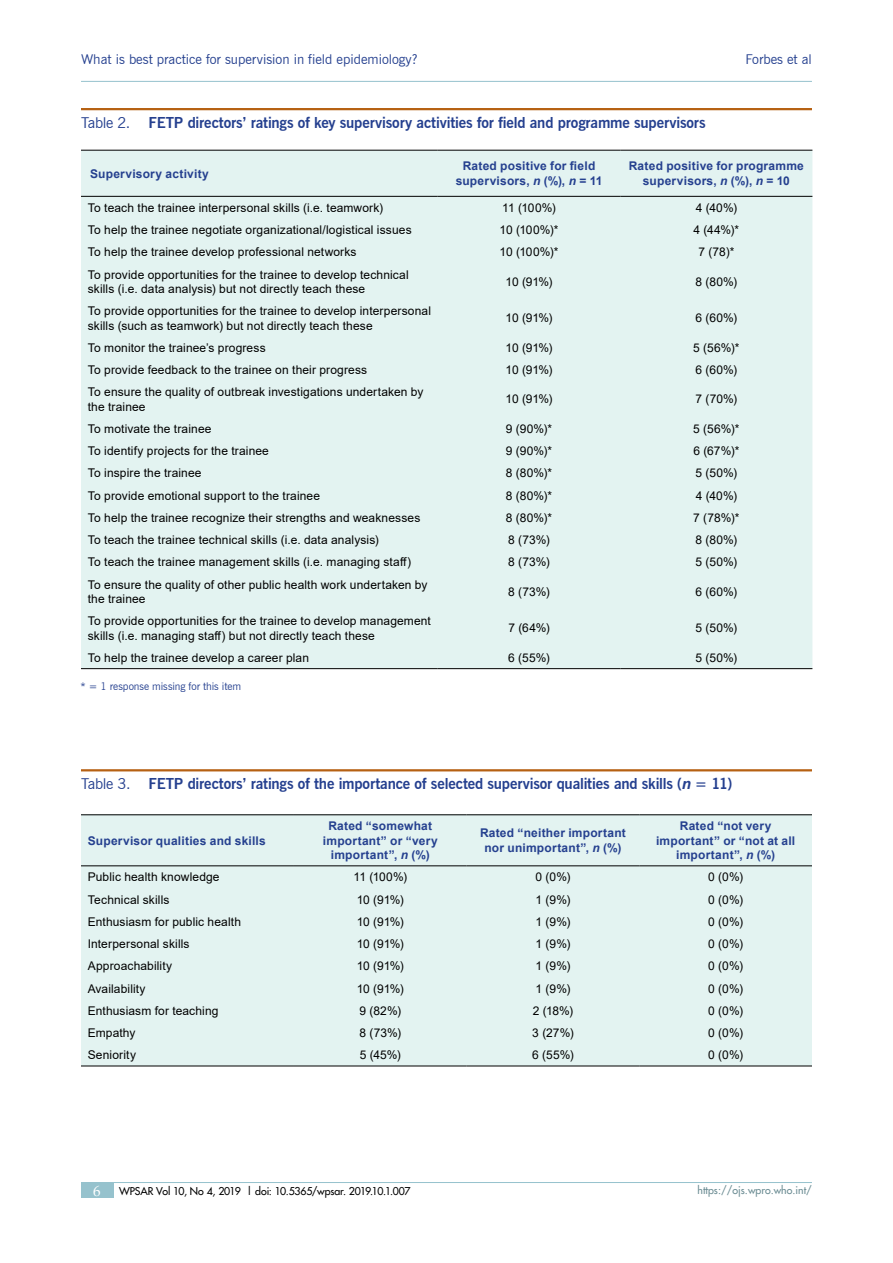
<style>
.page{position:relative;width:893px;height:1263px;background:#fff}
.page>*{position:absolute;margin:0;border:0;box-sizing:border-box;transform-origin:0 0}
.t1{font:700 15px "News Gothic BT";letter-spacing:-.01em;color:#25408f}
.t2{font:13.5px "News Gothic BT";color:#25408f}
.t3{font:12px/14.4px "Arial";letter-spacing:.01em;color:#000}
.t4{font:700 12px/14.4px "Arial";letter-spacing:.02em;color:#25408f;text-align:center}
.t5{font:10.5px "Futura LT";letter-spacing:-.015em;color:#000}
.t6{font:10.5px "News Gothic BT";letter-spacing:-.005em;color:#25408f}
.t7{font:10.5px "Futura LT";color:#6b8c93}
.s1{font-weight:400}
.s2{font-style:italic}
.s3{font-family:"Arial";font-style:italic}
.s4{font-family:"Palatino";font-size:15px;color:#fff}
</style>
<div class="page">
<hr style="left:81px;top:1182px;width:731px;height:1px;background:#96c2cd">
<div style="left:81px;top:1182px;width:32px;height:16px;background:#96c2cd"></div>
<hr style="left:81px;top:81px;width:731px;height:1px;background:#96c2cd">
<hr style="left:81px;top:108px;width:731px;height:2px;background:#b66113">
<div style="left:81px;top:151px;width:731px;height:517px;background:#e3f3f1"></div>
<hr style="left:81px;top:150px;width:357px;height:1px;background:#000">
<hr style="left:438px;top:150px;width:182px;height:1px;background:#000">
<hr style="left:620px;top:150px;width:192px;height:1px;background:#000">
<hr style="left:81px;top:196px;width:357px;height:1px;background:#000">
<hr style="left:438px;top:196px;width:182px;height:1px;background:#000">
<hr style="left:620px;top:196px;width:192px;height:1px;background:#000">
<hr style="left:81px;top:668px;width:357px;height:1px;background:#000">
<hr style="left:438px;top:668px;width:182px;height:1px;background:#000">
<hr style="left:620px;top:668px;width:192px;height:1px;background:#000">
<div style="left:81px;top:814px;width:731px;height:252px;background:#e3f3f1"></div>
<hr style="left:81px;top:814px;width:213px;height:1px;background:#000">
<hr style="left:294px;top:814px;width:173px;height:1px;background:#000">
<hr style="left:467px;top:814px;width:172px;height:1px;background:#000">
<hr style="left:639px;top:814px;width:173px;height:1px;background:#000">
<hr style="left:81px;top:865px;width:213px;height:1px;background:#000">
<hr style="left:294px;top:865px;width:173px;height:1px;background:#000">
<hr style="left:467px;top:865px;width:172px;height:1px;background:#000">
<hr style="left:639px;top:865px;width:173px;height:1px;background:#000">
<hr style="left:81px;top:1065px;width:213px;height:1px;background:#000">
<hr style="left:294px;top:1065px;width:173px;height:1px;background:#000">
<hr style="left:467px;top:1065px;width:172px;height:1px;background:#000">
<hr style="left:639px;top:1065px;width:173px;height:1px;background:#000">
<hr style="left:81px;top:769px;width:731px;height:2px;background:#b66113">
<p class="t2" style="left:81px;top:51px;width:338px">What is best practice for supervision in field epidemiology?</p>
<p class="t2" style="left:745px;top:51px;width:68px">Forbes et al</p>
<p class="t1" style="left:81px;top:114px;width:626px"><span class="s1">Table 2.</span> FETP directors’ ratings of key supervisory activities for field and programme supervisors</p>
<p class="t4" style="left:90px;top:166px;width:120px">Supervisory activity</p>
<p class="t4" style="left:456px;top:159px;width:148px">Rated positive for field supervisors, <span class="s2">n</span> (%), <span class="s2">n</span> = 11</p>
<p class="t4" style="left:629px;top:159px;width:177px">Rated positive for programme supervisors, <span class="s2">n</span> (%), <span class="s2">n</span> = 10</p>
<p class="t3" style="left:88px;top:200px;width:297px">To teach the trainee interpersonal skills (i.e. teamwork)</p>
<p class="t3" style="left:502px;top:200px;width:55px">11 (100%)</p>
<p class="t3" style="left:696px;top:200px;width:43px">4 (40%)</p>
<p class="t3" style="left:88px;top:223px;width:325px">To help the trainee negotiate organizational/logistical issues</p>
<p class="t3" style="left:500px;top:223px;width:60px">10 (100%)*</p>
<p class="t3" style="left:693px;top:223px;width:47px">4 (44%)*</p>
<p class="t3" style="left:88px;top:245px;width:270px">To help the trainee develop professional networks</p>
<p class="t3" style="left:500px;top:245px;width:60px">10 (100%)*</p>
<p class="t3" style="left:698px;top:245px;width:37px">7 (78)*</p>
<p class="t3" style="left:88px;top:267px;width:322px">To provide opportunities for the trainee to develop technical skills (i.e. data analysis) but not directly teach these</p>
<p class="t3" style="left:506px;top:274px;width:48px">10 (91%)</p>
<p class="t3" style="left:695px;top:274px;width:43px">8 (80%)</p>
<p class="t3" style="left:88px;top:304px;width:345px">To provide opportunities for the trainee to develop interpersonal skills (such as teamwork) but not directly teach these</p>
<p class="t3" style="left:506px;top:311px;width:48px">10 (91%)</p>
<p class="t3" style="left:695px;top:311px;width:43px">6 (60%)</p>
<p class="t3" style="left:88px;top:340px;width:179px">To monitor the trainee’s progress</p>
<p class="t3" style="left:506px;top:340px;width:48px">10 (91%)</p>
<p class="t3" style="left:693px;top:340px;width:48px">5 (56%)*</p>
<p class="t3" style="left:88px;top:363px;width:281px">To provide feedback to the trainee on their progress</p>
<p class="t3" style="left:506px;top:363px;width:48px">10 (91%)</p>
<p class="t3" style="left:695px;top:363px;width:43px">6 (60%)</p>
<p class="t3" style="left:88px;top:385px;width:337px">To ensure the quality of outbreak investigations undertaken by the trainee</p>
<p class="t3" style="left:506px;top:392px;width:48px">10 (91%)</p>
<p class="t3" style="left:696px;top:392px;width:43px">7 (70%)</p>
<p class="t3" style="left:88px;top:421px;width:125px">To motivate the trainee</p>
<p class="t3" style="left:506px;top:421px;width:48px">9 (90%)*</p>
<p class="t3" style="left:693px;top:421px;width:48px">5 (56%)*</p>
<p class="t3" style="left:88px;top:444px;width:183px">To identify projects for the trainee</p>
<p class="t3" style="left:506px;top:444px;width:48px">9 (90%)*</p>
<p class="t3" style="left:693px;top:444px;width:48px">6 (67%)*</p>
<p class="t3" style="left:88px;top:466px;width:115px">To inspire the trainee</p>
<p class="t3" style="left:506px;top:466px;width:48px">8 (80%)*</p>
<p class="t3" style="left:696px;top:466px;width:43px">5 (50%)</p>
<p class="t3" style="left:88px;top:488px;width:234px">To provide emotional support to the trainee</p>
<p class="t3" style="left:506px;top:488px;width:48px">8 (80%)*</p>
<p class="t3" style="left:696px;top:488px;width:43px">4 (40%)</p>
<p class="t3" style="left:88px;top:510px;width:334px">To help the trainee recognize their strengths and weaknesses</p>
<p class="t3" style="left:506px;top:510px;width:48px">8 (80%)*</p>
<p class="t3" style="left:693px;top:510px;width:48px">7 (78%)*</p>
<p class="t3" style="left:88px;top:533px;width:293px">To teach the trainee technical skills (i.e. data analysis)</p>
<p class="t3" style="left:508px;top:533px;width:43px">8 (73%)</p>
<p class="t3" style="left:695px;top:533px;width:43px">8 (80%)</p>
<p class="t3" style="left:88px;top:555px;width:325px">To teach the trainee management skills (i.e. managing staff)</p>
<p class="t3" style="left:508px;top:555px;width:43px">8 (73%)</p>
<p class="t3" style="left:696px;top:555px;width:43px">5 (50%)</p>
<p class="t3" style="left:88px;top:577px;width:341px">To ensure the quality of other public health work undertaken by the trainee</p>
<p class="t3" style="left:508px;top:584px;width:43px">8 (73%)</p>
<p class="t3" style="left:695px;top:584px;width:43px">6 (60%)</p>
<p class="t3" style="left:88px;top:614px;width:345px">To provide opportunities for the trainee to develop management skills (i.e. managing staff) but not directly teach these</p>
<p class="t3" style="left:508px;top:621px;width:43px">7 (64%)</p>
<p class="t3" style="left:696px;top:621px;width:43px">5 (50%)</p>
<p class="t3" style="left:88px;top:650px;width:223px">To help the trainee develop a career plan</p>
<p class="t3" style="left:508px;top:650px;width:43px">6 (55%)</p>
<p class="t3" style="left:696px;top:650px;width:43px">5 (50%)</p>
<p class="t6" style="left:81px;top:680px;width:162px">* = 1 response missing for this item</p>
<p class="t1" style="left:81px;top:775px;width:653px"><span class="s1">Table 3.</span> FETP directors’ ratings of the importance of selected supervisor qualities and skills (<span class="s3">n</span> = 11)</p>
<p class="t4" style="left:88px;top:833px;width:180px">Supervisor qualities and skills</p>
<p class="t4" style="left:323px;top:819px;width:116px">Rated “somewhat important” or “very important”, <span class="s2">n</span> (%)</p>
<p class="t4" style="left:480px;top:826px;width:147px">Rated “neither important nor unimportant”, <span class="s2">n</span> (%)</p>
<p class="t4" style="left:656px;top:819px;width:141px">Rated “not very important” or “not at all important”, <span class="s2">n</span> (%)</p>
<p class="t3" style="left:88px;top:870px;width:133px">Public health knowledge</p>
<p class="t3" style="left:354px;top:870px;width:55px">11 (100%)</p>
<p class="t3" style="left:536px;top:870px;width:36px">0 (0%)</p>
<p class="t3" style="left:708px;top:870px;width:36px">0 (0%)</p>
<p class="t3" style="left:88px;top:892px;width:83px">Technical skills</p>
<p class="t3" style="left:357px;top:892px;width:48px">10 (91%)</p>
<p class="t3" style="left:536px;top:892px;width:36px">1 (9%)</p>
<p class="t3" style="left:708px;top:892px;width:36px">0 (0%)</p>
<p class="t3" style="left:88px;top:914px;width:155px">Enthusiasm for public health</p>
<p class="t3" style="left:357px;top:914px;width:48px">10 (91%)</p>
<p class="t3" style="left:536px;top:914px;width:36px">1 (9%)</p>
<p class="t3" style="left:708px;top:914px;width:36px">0 (0%)</p>
<p class="t3" style="left:88px;top:936px;width:103px">Interpersonal skills</p>
<p class="t3" style="left:357px;top:936px;width:48px">10 (91%)</p>
<p class="t3" style="left:536px;top:936px;width:36px">1 (9%)</p>
<p class="t3" style="left:708px;top:936px;width:36px">0 (0%)</p>
<p class="t3" style="left:88px;top:959px;width:86px">Approachability</p>
<p class="t3" style="left:357px;top:959px;width:48px">10 (91%)</p>
<p class="t3" style="left:536px;top:959px;width:36px">1 (9%)</p>
<p class="t3" style="left:708px;top:959px;width:36px">0 (0%)</p>
<p class="t3" style="left:88px;top:981px;width:59px">Availability</p>
<p class="t3" style="left:357px;top:981px;width:48px">10 (91%)</p>
<p class="t3" style="left:536px;top:981px;width:36px">1 (9%)</p>
<p class="t3" style="left:708px;top:981px;width:36px">0 (0%)</p>
<p class="t3" style="left:88px;top:1003px;width:132px">Enthusiasm for teaching</p>
<p class="t3" style="left:360px;top:1003px;width:43px">9 (82%)</p>
<p class="t3" style="left:533px;top:1003px;width:42px">2 (18%)</p>
<p class="t3" style="left:708px;top:1003px;width:36px">0 (0%)</p>
<p class="t3" style="left:88px;top:1025px;width:49px">Empathy</p>
<p class="t3" style="left:360px;top:1025px;width:43px">8 (73%)</p>
<p class="t3" style="left:532px;top:1025px;width:43px">3 (27%)</p>
<p class="t3" style="left:708px;top:1025px;width:36px">0 (0%)</p>
<p class="t3" style="left:88px;top:1048px;width:50px">Seniority</p>
<p class="t3" style="left:360px;top:1048px;width:43px">5 (45%)</p>
<p class="t3" style="left:532px;top:1048px;width:43px">6 (55%)</p>
<p class="t3" style="left:708px;top:1048px;width:36px">0 (0%)</p>
<p class="t5" style="left:93px;top:1184px;width:319px"><span class="s4">6</span> WPSAR Vol 10, No 4, 2019 | doi: 10.5365/wpsar. 2019.10.1.007</p>
<p class="t7" style="left:698px;top:1184px;width:116px">https://ojs.wpro.who.int/</p>
</div>
